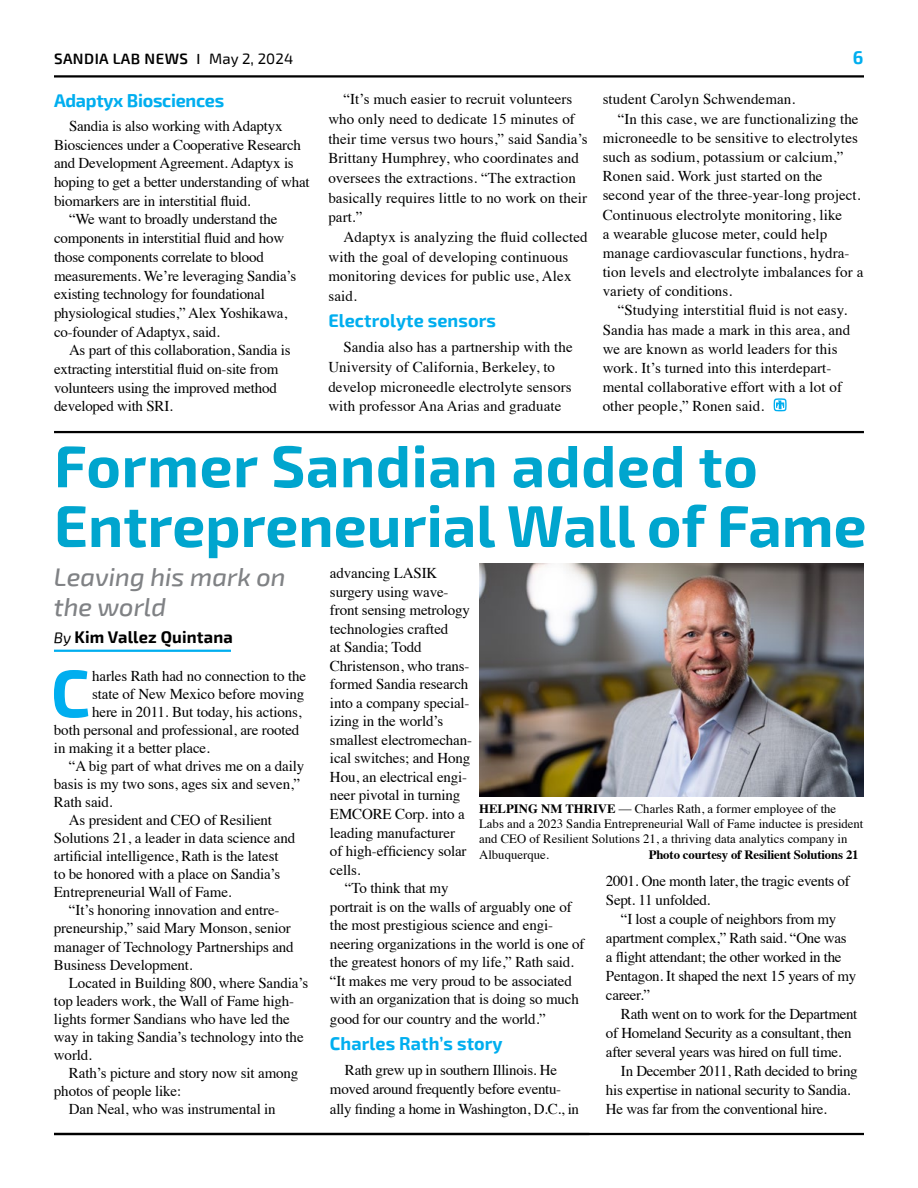
<style>
.page{position:relative;width:918px;height:1188px;background:#fff}
.page>*{position:absolute;margin:0;border:0;box-sizing:border-box;transform-origin:0 0}
.Drop_Caps{font:700 67.2px "Exo 2";color:#00aeef}
.Article_Headline{font:700 58.95px/59.7px "Exo 2";color:#00a5ce}
.Article_Subhead{font:italic 500 25.5px/30.6px "Exo 2";color:#808285}
.Body_Head_1{font:700 18px "Exo 2";letter-spacing:.005em;color:#00aeef}
.Body_Head_1-2{font:700 18px "Exo 2";letter-spacing:-.015em;color:#00aeef}
.Author_Credits{font:700 16.5px "Exo 2";letter-spacing:.01em;color:#000}
.Body{font:15px/18.6px "Times";letter-spacing:-.01em;color:#000}
.Drop_Caps-2{font:15px "Times";letter-spacing:-.01em;color:#000}
.Body-2{font:15px/19.6px "Times";letter-spacing:.01em;color:#000}
.t1{font:600 15px "Exo 2";letter-spacing:.03em;color:#000}
.Photo_Caption_1_3_Column{font:12.75px/15.3px "Times";color:#000}
.Photo_Caption_1_3_Column-2{font:700 12.75px "Times";letter-spacing:-.01em;color:#000}
.s1{font-family:"Times";font-weight:700}
.s2{font-weight:400}
.s3{font-weight:400;font-style:italic;font-size:15px}
.s4{font-weight:700}
.s5{font-family:"Times New Roman"}
</style>
<div class="page">
<hr style="left:54px;top:1133px;width:810px;height:2px;background:#000">
<hr style="left:54px;top:75px;width:810px;height:3px;background:#000">
<hr style="left:54px;top:650px;width:177px;height:2px;background:#00aeef">
<img style="left:479px;top:564px;width:385px;height:232px">
<hr style="left:54px;top:431px;width:810px;height:2px;background:#000">
<svg style="left:774px;top:398px;width:13px;height:13px"></svg>
<p class="t1" style="left:54px;top:50px;width:241px">SANDIA LAB NEWS <span class="s1">|</span> <span class="s2">May 2, 2024</span></p>
<p class="Body_Head_1" style="left:853px;top:45px;width:12px">6</p>
<p class="Body_Head_1-2" style="left:54px;top:87px;width:172px">Adaptyx Biosciences</p>
<p class="Body" style="left:54px;top:115px;width:257px;text-indent:15px">Sandia is also working with Adaptyx Biosciences under a Cooperative Research and Development Agreement. Adaptyx is hoping to get a better understanding of what biomarkers are in interstitial fluid.</p>
<p class="Body" style="left:54px;top:209px;width:244px;text-indent:15px">“We want to broadly understand the components in interstitial fluid and how those components correlate to blood measurements. We’re leveraging Sandia’s existing technology for foundational physiological studies,” Alex Yoshikawa, co-founder of Adaptyx, said.</p>
<p class="Body" style="left:54px;top:340px;width:238px;text-indent:15px">As part of this collaboration, Sandia is extracting interstitial fluid on-site from volunteers using the improved method developed with SRI.</p>
<p class="Body" style="left:328px;top:88px;width:261px;line-height:19.6px;text-indent:15px">“It’s much easier to recruit volunteers who only need to dedicate 15 minutes of their time versus two hours,” said Sandia’s Brittany Humphrey, who coordinates and oversees the extractions. “The extraction basically requires little to no work on their part.”</p>
<p class="Body-2" style="left:328px;top:226px;width:261px;text-indent:15px">Adaptyx is analyzing the fluid collected with the goal of developing continuous monitoring devices for public use, Alex said.</p>
<p class="Body_Head_1" style="left:328px;top:308px;width:169px">Electrolyte sensors</p>
<p class="Body" style="left:328px;top:336px;width:246px;line-height:19.6px;text-indent:15px">Sandia also has a partnership with the University of California, Berkeley, to develop microneedle electrolyte sensors with professor Ana Arias and graduate</p>
<p class="Body" style="left:603px;top:89px;width:194px">student Carolyn Schwendeman.</p>
<p class="Body" style="left:603px;top:108px;width:262px;line-height:19.2px;text-indent:15px">“In this case, we are functionalizing the microneedle to be sensitive to electrolytes such as sodium, potassium or calcium,” Ronen said. Work just started on the second year of the three-year-long project.<br>Continuous electrolyte monitoring, like<br>a wearable glucose meter, could help manage cardiovascular functions, hydra&shy;tion levels and electrolyte imbalances for a variety of conditions.</p>
<p class="Body" style="left:603px;top:300px;width:249px;line-height:19.2px;text-indent:15px">“Studying interstitial fluid is not easy.<br>Sandia has made a mark in this area, and we are known as world leaders for this work. It’s turned into this interdepart&shy;mental collaborative effort with a lot of other people,” Ronen said.</p>
<p class="Article_Headline" style="left:54px;top:434px;width:814px">Former Sandian added to<br>Entrepreneurial Wall of Fame</p>
<p class="Article_Subhead" style="left:54px;top:562px;width:233px">Leaving his mark on the world</p>
<p class="Author_Credits" style="left:54px;top:625px;width:180px"><span class="s3">By</span> Kim Vallez Quintana</p>
<p class="Drop_Caps" style="left:51px;top:643px;width:41px">C</p>
<p class="Drop_Caps-2" style="left:92px;top:662px;width:215px">harles Rath had no connection to the</p>
<p class="Drop_Caps-2" style="left:92px;top:680px;width:214px">state of New Mexico before moving</p>
<p class="Drop_Caps-2" style="left:92px;top:698px;width:211px">here in 2011. But today, his actions,</p>
<p class="Drop_Caps-2" style="left:54px;top:716px;width:247px">both personal and professional, are rooted</p>
<p class="Drop_Caps-2" style="left:54px;top:734px;width:157px">in making it a better place.</p>
<p class="Body" style="left:54px;top:756px;width:252px;line-height:18px;text-indent:15px">“A big part of what drives me on a daily basis is my two sons, ages six and seven,”<br>Rath said.</p>
<p class="Body" style="left:54px;top:810px;width:243px;line-height:18px;text-indent:15px">As president and CEO of Resilient Solutions 21, a leader in data science and artificial intelligence, Rath is the latest<br>to be honored with a place on Sandia’s Entrepreneurial Wall of Fame.</p>
<p class="Body" style="left:54px;top:900px;width:241px;line-height:18px;text-indent:15px">“It’s honoring innovation and entre&shy;preneurship,” said Mary Monson, senior manager of Technology Partnerships and Business Development.</p>
<p class="Body" style="left:54px;top:972px;width:256px;line-height:18px;text-indent:15px">Located in Building 800, where Sandia’s top leaders work, the Wall of Fame high&shy;lights former Sandians who have led the way in taking Sandia’s technology into the world.</p>
<p class="Body" style="left:54px;top:1062px;width:246px;line-height:18px;text-indent:15px">Rath’s picture and story now sit among photos of people like:</p>
<p class="Body" style="left:69px;top:1098px;width:208px">Dan Neal, who was instrumental in</p>
<p class="Body" style="left:330px;top:562px;width:144px">advancing LASIK surgery using wave&shy;front sensing metrology technologies crafted<br>at Sandia; Todd<br>Christenson, who trans&shy;formed Sandia research into a company special&shy;izing in the world’s smallest electromechan&shy;ical switches; and Hong<br>Hou, an electrical engi&shy;neer pivotal in turning<br>EMCORE Corp. into a leading manufacturer<br>of high-efficiency solar cells.</p>
<p class="Body" style="left:330px;top:878px;width:256px;text-indent:15px">“To think that my<br>portrait is on the walls of arguably one of the most prestigious science and engi&shy;neering organizations in the world is one of the greatest honors of my life,” Rath said. “It makes me very proud to be associated with an organization that is doing so much good for our country and the world.”</p>
<p class="Body_Head_1" style="left:330px;top:1031px;width:174px">Charles Rath’s story</p>
<p class="Body" style="left:330px;top:1059px;width:251px;line-height:19.4px;text-indent:15px">Rath grew up in southern Illinois. He moved around frequently before eventu&shy;ally finding a home in Washington, D.C., in</p>
<p class="Photo_Caption_1_3_Column" style="left:479px;top:800px;width:386px"><span class="s4">HELPING NM THRIVE</span> <span class="s5">—</span> Charles Rath, a former employee of the Labs and a 2023 Sandia Entrepreneurial Wall of Fame inductee is president and CEO of Resilient Solutions 21, a thriving data analytics company in Albuquerque.</p>
<p class="Photo_Caption_1_3_Column-2" style="left:649px;top:842px;width:212px">Photo courtesy of Resilient Solutions 21</p>
<p class="Body" style="left:606px;top:870px;width:245px;line-height:19px">2001. One month later, the tragic events of<br>Sept. 11 unfolded.</p>
<p class="Body" style="left:606px;top:908px;width:252px;line-height:19px;text-indent:15px">“I lost a couple of neighbors from my apartment complex,” Rath said. “One was a flight attendant; the other worked in the Pentagon. It shaped the next 15 years of my career.”</p>
<p class="Body" style="left:606px;top:1003px;width:253px;line-height:19px;text-indent:15px">Rath went on to work for the Department of Homeland Security as a consultant, then after several years was hired on full time.</p>
<p class="Body" style="left:606px;top:1060px;width:253px;line-height:19px;text-indent:15px">In December 2011, Rath decided to bring his expertise in national security to Sandia.<br>He was far from the conventional hire.</p>
</div>
